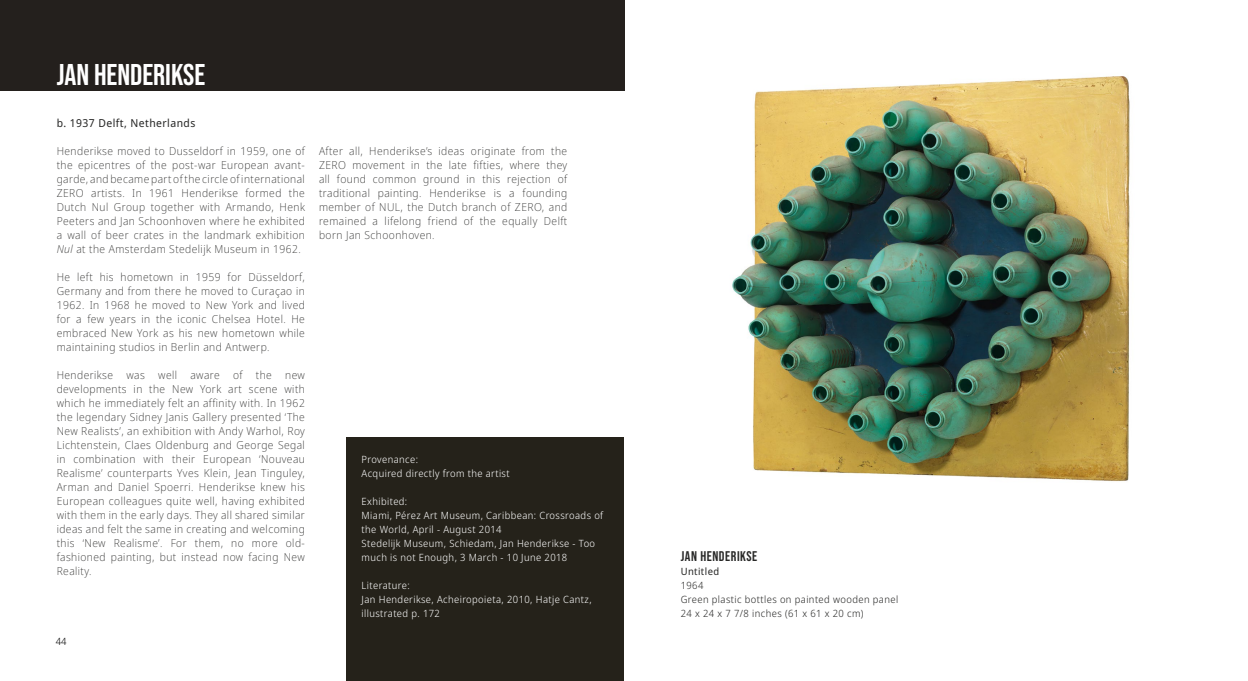
<style>
.page{position:relative;width:1248px;height:681px;background:#fff}
.page>*{position:absolute;margin:0;border:0;box-sizing:border-box;transform-origin:0 0}
.t1{font:700 30px "Bebas Neue Pro";color:#fff}
.t2{font:700 14px "Bebas Neue Pro";letter-spacing:.04em;color:#282827}
.t3{font:200 11px/14px "Noto Sans Display";letter-spacing:.04em;color:#282827;text-align:justify}
.t4{font:11px "Noto Sans Display";letter-spacing:.04em;color:#282827}
.t5{font:300 10px/14px "Noto Sans Display";letter-spacing:.04em;color:#fff}
.t6{font:300 10px/14px "Noto Sans Display";letter-spacing:.04em;color:#282827}
.t7{font:10px "Noto Sans Display";letter-spacing:.04em;color:#282827}
.t8{font:300 10px "Noto Sans Display";color:#000}
.s1{font-style:italic}
</style>
<div class="page">
<img style="left:732px;top:76px;width:398px;height:406px">
<div style="left:0;top:0;width:624px;height:91px;background:#24201d"></div>
<div style="left:346px;top:438px;width:278px;height:242px;background:#25221a"></div>
<h1 class="t1" style="left:57px;top:57px;width:150px">JAN HENDERIKSE</h1>
<p class="t4" style="left:57px;top:115px;width:140px">b. 1937 Delft, Netherlands</p>
<p class="t3" style="left:57px;top:144px;width:250px">Henderikse moved to Dusseldorf in 1959, one of the epicentres of the post-war European avant&shy;garde, and became part of the circle of international ZERO artists. In 1961 Henderikse formed the Dutch Nul Group together with Armando, Henk Peeters and Jan Schoonhoven where he exhibited a wall of beer crates in the landmark exhibition <span class="s1">Nul</span> at the Amsterdam Stedelijk Museum in 1962.</p>
<p class="t3" style="left:57px;top:270px;width:250px">He left his hometown in 1959 for Düsseldorf, Germany and from there he moved to Curaçao in 1962. In 1968 he moved to New York and lived for a few years in the iconic Chelsea Hotel. He embraced New York as his new hometown while maintaining studios in Berlin and Antwerp.</p>
<p class="t3" style="left:57px;top:368px;width:250px">Henderikse was well aware of the new developments in the New York art scene with which he immediately felt an affinity with. In 1962 the legendary Sidney Janis Gallery presented ‘The New Realists’, an exhibition with Andy Warhol, Roy Lichtenstein, Claes Oldenburg and George Segal in combination with their European ‘Nouveau Realisme’ counterparts Yves Klein, Jean Tinguley, Arman and Daniel Spoerri. Henderikse knew his European colleagues quite well, having exhibited with them in the early days. They all shared similar ideas and felt the same in creating and welcoming this ‘New Realisme’. For them, no more old&shy;fashioned painting, but instead now facing New Reality.</p>
<p class="t8" style="left:56px;top:634px;width:12px">44</p>
<p class="t3" style="left:319px;top:144px;width:250px">After all, Henderikse’s ideas originate from the ZERO movement in the late fifties, where they all found common ground in this rejection of traditional painting. Henderikse is a founding member of NUL, the Dutch branch of ZERO, and remained a lifelong friend of the equally Delft born Jan Schoonhoven.</p>
<p class="t5" style="left:361px;top:452px;width:149px">Provenance:<br>Acquired directly from the artist</p>
<p class="t5" style="left:361px;top:494px;width:243px">Exhibited:<br>Miami, Pérez Art Museum, Caribbean: Crossroads of the World, April - August 2014<br>Stedelijk Museum, Schiedam, Jan Henderikse - Too much is not Enough, 3 March - 10 June 2018</p>
<p class="t5" style="left:361px;top:578px;width:231px">Literature:<br>Jan Henderikse, Acheiropoieta, 2010, Hatje Cantz, illustrated p. 172</p>
<p class="t2" style="left:680px;top:548px;width:78px">JAN HENDERIKSE</p>
<p class="t7" style="left:680px;top:564px;width:40px">Untitled</p>
<p class="t6" style="left:680px;top:578px;width:219px">1964<br>Green plastic bottles on painted wooden panel<br>24 x 24 x 7 7/8 inches (61 x 61 x 20 cm)</p>
</div>
